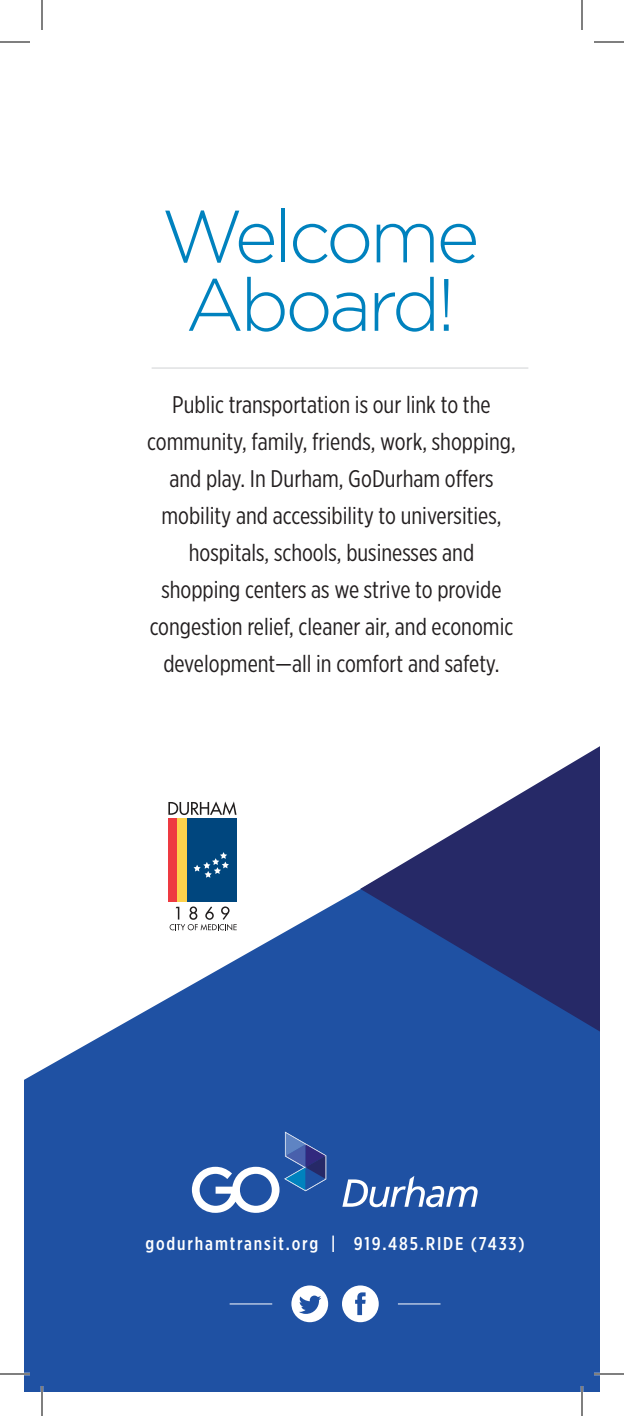
<style>
.page{position:relative;width:624px;height:1416px;background:#fff}
.page>*{position:absolute;margin:0;border:0;box-sizing:border-box;transform-origin:0 0}
.t1{font:300 74px "Gotham";letter-spacing:-.05em;color:#0082be}
.t2{font:24px/37px "Gotham X Narrow";color:#231f20;text-align:center}
.t3{font:500 18.4px "Gotham X Narrow";letter-spacing:.1em;color:#fff}
</style>
<div class="page">
<svg style="left:24px;top:818px;width:576px;height:574px;fill:#1f51a3"></svg>
<hr style="left:152px;top:368px;width:376px;height:1px;background:#d1d2d4">
<div style="left:187px;top:819px;width:50px;height:83px;background:#00467e"></div>
<div style="left:168px;top:819px;width:9px;height:83px;background:#ee3a41"></div>
<div style="left:177px;top:819px;width:10px;height:83px;background:#fed24c"></div>
<svg style="left:194px;top:852px;width:35px;height:26px"></svg>
<svg style="left:168px;top:801px;width:69px;height:14px"></svg>
<svg style="left:170px;top:906px;width:67px;height:24px"></svg>
<svg style="left:192px;top:1132px;width:134px;height:81px;background:#486fb2"></svg>
<svg style="left:342px;top:1176px;width:136px;height:31px"></svg>
<svg style="left:342px;top:1285px;width:37px;height:37px"></svg>
<svg style="left:291px;top:1285px;width:37px;height:37px"></svg>
<hr style="left:398px;top:1303px;width:43px;height:1px;background:#fff">
<hr style="left:230px;top:1303px;width:42px;height:1px;background:#fff">
<svg style="left:360px;top:746px;width:240px;height:286px"></svg>
<hr style="left:0;top:1373px;width:30px;height:2px;background:#fff">
<hr style="left:594px;top:1373px;width:30px;height:2px;background:#fff">
<hr style="left:41px;top:1386px;width:2px;height:30px;background:#fff">
<hr style="left:581px;top:1386px;width:2px;height:30px;background:#fff">
<hr style="left:0;top:42px;width:30px;height:1px;background:#000">
<hr style="left:594px;top:42px;width:30px;height:1px;background:#000">
<hr style="left:0;top:1374px;width:30px;height:1px;background:#000">
<hr style="left:594px;top:1374px;width:30px;height:1px;background:#000">
<hr style="left:42px;top:0;width:1px;height:30px;background:#000">
<hr style="left:42px;top:1386px;width:1px;height:30px;background:#000">
<hr style="left:582px;top:0;width:1px;height:30px;background:#000">
<hr style="left:582px;top:1386px;width:1px;height:30px;background:#000">
<p class="t1" style="left:162px;top:189px;width:320px">Welcome</p>
<p class="t1" style="left:186px;top:258px;width:272px">Aboard!</p>
<p class="t2" style="left:147px;top:386px;width:370px">Public transportation is our link to the community, family, friends, work, shopping, and play. In Durham, GoDurham offers mobility and accessibility to universities, hospitals, schools, businesses and shopping centers as we strive to provide congestion relief, cleaner air, and economic development—all in comfort and safety.</p>
<p class="t3" style="left:145px;top:1232px;width:381px">godurhamtransit.org | 919.485.RIDE (7433)</p>
</div>
